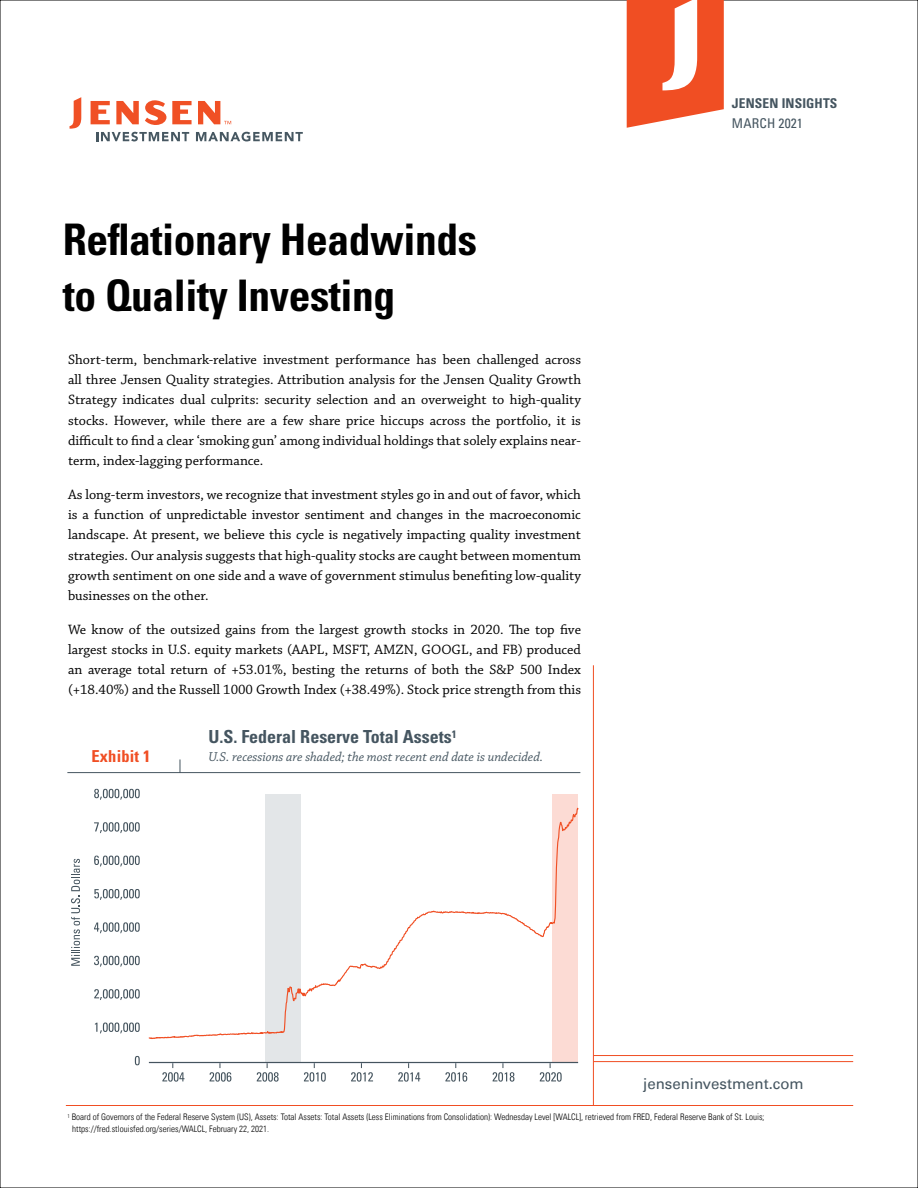
<style>
.page{position:relative;width:918px;height:1188px;background:#fff}
.page>*{position:absolute;margin:0;border:0;box-sizing:border-box;transform-origin:0 0}
.t1{font:700 condensed 43.5px/55.5px "Univers LT Std";letter-spacing:-.01em;color:#000}
.t2{font:700 condensed 18px "Univers LT Std";color:#455560}
.t3{font:700 condensed 16.5px "Univers LT Std";letter-spacing:.01em;color:#f04e23}
.t4{font:15px "Univers LT";color:#455560}
.t5{font:14.25px/20.2px "Chaparral Pro";color:#000;text-align:justify}
.t6{font:italic 13.5px "Chaparral Pro";color:#455560}
.t7{font:700 condensed 13.5px "Univers LT Std";letter-spacing:.01em;color:#455560}
.t8{font:condensed 13.5px "Univers LT";letter-spacing:.01em;color:#455560}
.t9{font:300 condensed 9px/12px "Univers LT";color:#000}
</style>
<div class="page">
<svg style="left:96px;top:132px;width:93px;height:9px"></svg>
<svg style="left:196px;top:132px;width:107px;height:9px"></svg>
<svg style="left:70px;top:97px;width:11px;height:32px"></svg>
<svg style="left:145px;top:100px;width:47px;height:25px"></svg>
<svg style="left:91px;top:101px;width:19px;height:23px"></svg>
<svg style="left:116px;top:101px;width:23px;height:23px"></svg>
<svg style="left:198px;top:101px;width:33px;height:23px"></svg>
<hr style="left:66px;top:1105px;width:787px;height:1px;background:#f04e23">
<hr style="left:593px;top:1055px;width:260px;height:1px;background:#f04e23">
<hr style="left:593px;top:1061px;width:260px;height:1px;background:#f04e23">
<hr style="left:593px;top:665px;width:1px;height:441px;background:#f04e23">
<svg style="left:627px;top:0;width:97px;height:128px"></svg>
<hr style="left:67px;top:772px;width:513px;height:1px;background:#455560">
<svg style="left:180px;top:759px;width:1px;height:13px"></svg>
<div style="left:265px;top:795px;width:36px;height:267px;background:#e3e6e8"></div>
<div style="left:552px;top:795px;width:26px;height:267px;background:#fcdbd4"></div>
<svg style="left:148px;top:807px;width:431px;height:232px"></svg>
<hr style="left:149px;top:1062px;width:429px;height:1px;background:#45545e">
<svg style="left:71px;top:859px;width:9px;height:107px"></svg>
<svg style="left:94px;top:789px;width:46px;height:11px"></svg>
<svg style="left:94px;top:822px;width:46px;height:11px"></svg>
<svg style="left:94px;top:856px;width:46px;height:10px"></svg>
<svg style="left:94px;top:889px;width:46px;height:11px"></svg>
<svg style="left:94px;top:922px;width:46px;height:11px"></svg>
<svg style="left:94px;top:956px;width:46px;height:11px"></svg>
<svg style="left:94px;top:989px;width:46px;height:11px"></svg>
<svg style="left:95px;top:1023px;width:45px;height:10px"></svg>
<svg style="left:135px;top:1056px;width:5px;height:9px"></svg>
<svg style="left:162px;top:1063px;width:22px;height:19px"></svg>
<svg style="left:210px;top:1063px;width:21px;height:19px"></svg>
<svg style="left:257px;top:1063px;width:22px;height:19px"></svg>
<svg style="left:304px;top:1063px;width:22px;height:19px"></svg>
<svg style="left:351px;top:1063px;width:22px;height:19px"></svg>
<svg style="left:398px;top:1063px;width:22px;height:19px"></svg>
<svg style="left:445px;top:1063px;width:22px;height:19px"></svg>
<svg style="left:493px;top:1063px;width:21px;height:19px"></svg>
<svg style="left:540px;top:1063px;width:22px;height:19px"></svg>
<h1 class="t1" style="left:63px;top:212px;width:416px">Reflationary Headwinds to Quality Investing</h1>
<p class="t5" style="left:68px;top:350px;width:515px">Short-term, benchmark-relative investment performance has been challenged across all three Jensen Quality strategies. Attribution analysis for the Jensen Quality Growth Strategy indicates dual culprits: security selection and an overweight to high-quality stocks. However, while there are a few share price hiccups across the portfolio, it is difficult to find a clear ‘smoking gun’ among individual holdings that solely explains near&shy;term, index-lagging performance.</p>
<p class="t5" style="left:68px;top:485px;width:515px">As long-term investors, we recognize that investment styles go in and out of favor, which is a function of unpredictable investor sentiment and changes in the macroeconomic landscape. At present, we believe this cycle is negatively impacting quality investment strategies. Our analysis suggests that high-quality stocks are caught between momentum growth sentiment on one side and a wave of government stimulus benefiting low-quality businesses on the other.</p>
<p class="t5" style="left:68px;top:620px;width:515px">We know of the outsized gains from the largest growth stocks in 2020. The top five largest stocks in U.S. equity markets (AAPL, MSFT, AMZN, GOOGL, and FB) produced an average total return of +53.01%, besting the returns of both the S&amp;P 500 Index (+18.40%) and the Russell 1000 Growth Index (+38.49%). Stock price strength from this</p>
<p class="t3" style="left:91px;top:746px;width:61px">Exhibit 1</p>
<p class="t2" style="left:208px;top:726px;width:250px">U.S. Federal Reserve Total Assets<sup>1</sup></p>
<p class="t6" style="left:208px;top:750px;width:336px">U.S. recessions are shaded; the most recent end date is undecided.</p>
<p class="t7" style="left:732px;top:95px;width:107px">JENSEN INSIGHTS</p>
<p class="t8" style="left:732px;top:114px;width:72px">MARCH 2021</p>
<p class="t4" style="left:643px;top:1075px;width:162px">jenseninvestment.com</p>
<p class="t9" style="left:72px;top:1111px;width:694px;text-indent:-5px"><sup>1</sup> Board of Governors of the Federal Reserve System (US), Assets: Total Assets: Total Assets (Less Eliminations from Consolidation): Wednesday Level [WALCL], retrieved from FRED, Federal Reserve Bank of St. Louis; https://fred.stlouisfed.org/series/WALCL, February 22, 2021.</p>
</div>
